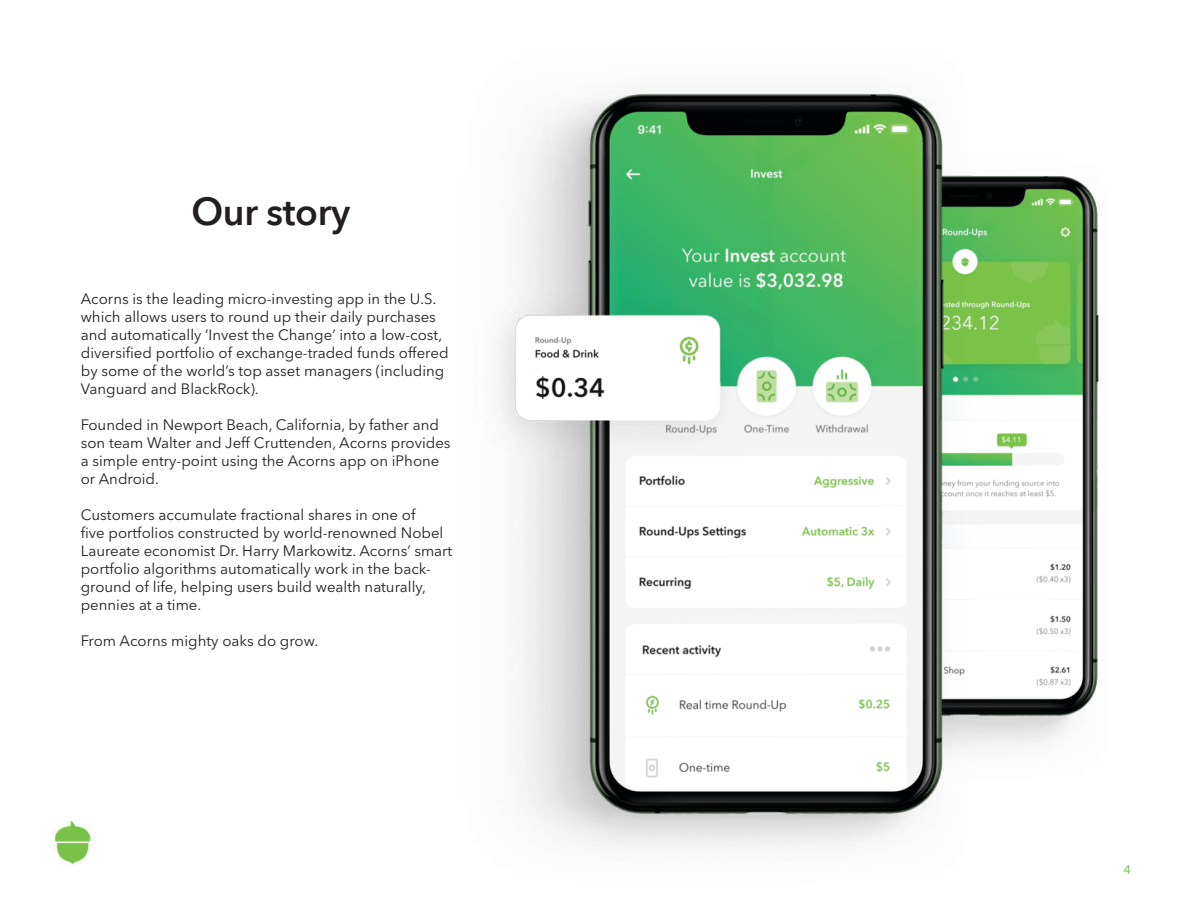
<style>
.page{position:relative;width:1188px;height:918px;background:#fff}
.page>*{position:absolute;margin:0;border:0;box-sizing:border-box;transform-origin:0 0}
.t1{font:600 37.5px "Avenir Next";letter-spacing:-.01em;color:#231f20}
.t2{font:15px/18px "Avenir Next LT Pro";color:#231f20}
.t3{font:13.5px "Myriad Pro";color:#77c261}
</style>
<div class="page">
<img style="left:53px;top:820px;width:40px;height:45px">
<img style="left:496px;top:91px;width:603px;height:759px">
<h1 class="t1" style="left:191px;top:179px;width:160px">Our story</h1>
<p class="t2" style="left:81px;top:289px;width:369px">Acorns is the leading micro-investing app in the U.S. which allows users to round up their daily purchases and automatically ‘Invest the Change’ into a low-cost, diversified portfolio of exchange-traded funds offered by some of the world’s top asset managers (including Vanguard and BlackRock).</p>
<p class="t2" style="left:81px;top:415px;width:371px">Founded in Newport Beach, California, by father and son team Walter and Jeff Cruttenden, Acorns provides a simple entry-point using the Acorns app on iPhone or Android.</p>
<p class="t2" style="left:81px;top:505px;width:373px">Customers accumulate fractional shares in one of<br>five portfolios constructed by world-renowned Nobel Laureate economist Dr. Harry Markowitz. Acorns’ smart portfolio algorithms automatically work in the back&shy;ground of life, helping users build wealth naturally, pennies at a time.</p>
<p class="t2" style="left:81px;top:631px;width:239px">From Acorns mighty oaks do grow.</p>
<p class="t3" style="left:1124px;top:861px;width:8px">4</p>
</div>
